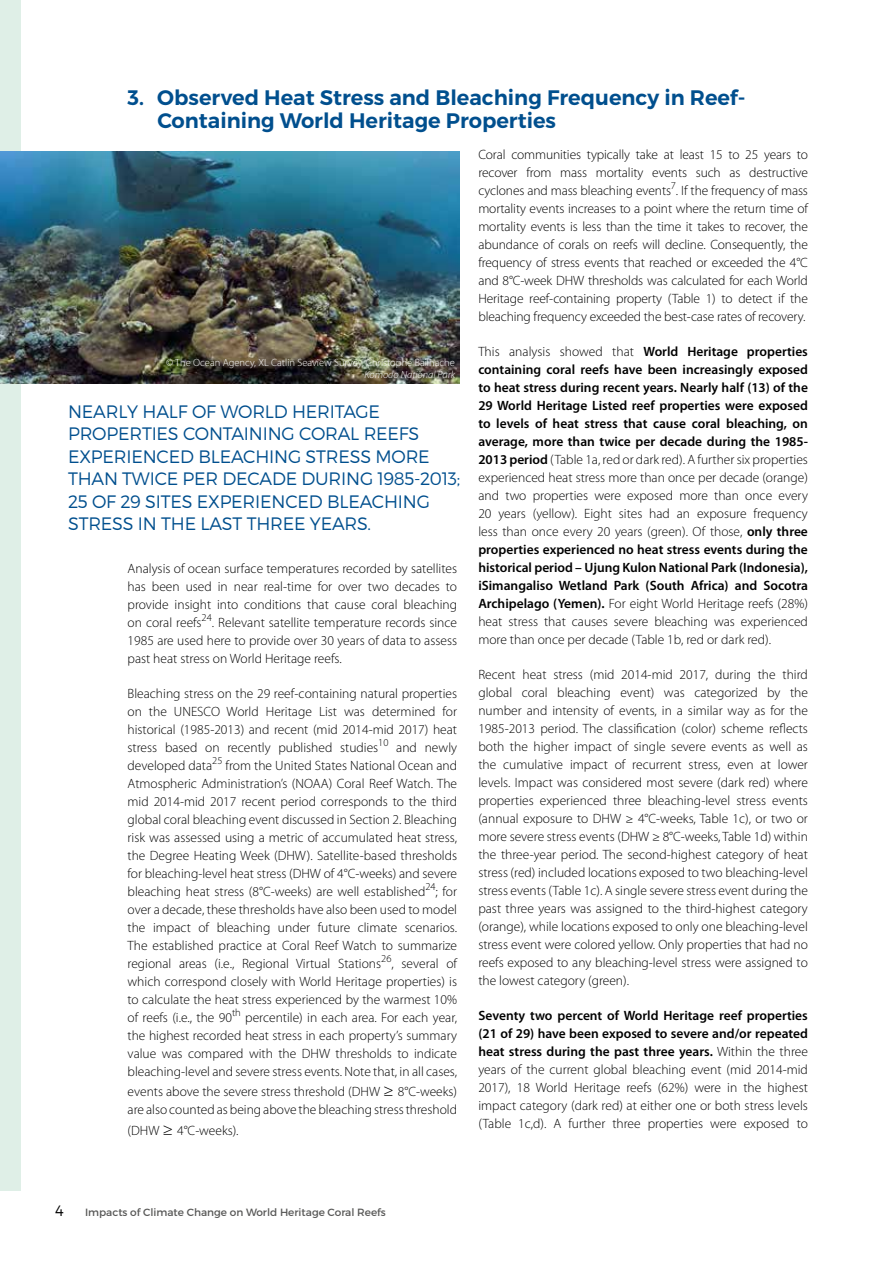
<style>
.page{position:relative;width:893px;height:1263px;background:#fff}
.page>*{position:absolute;margin:0;border:0;box-sizing:border-box;transform-origin:0 0}
.TT_1{font:600 21px/22.5px "Montserrat";color:#004f8e}
.exergue{font:300 18px/22.5px "Montserrat";letter-spacing:-.01em;color:#004f8e}
.t1{font:300 15px "Montserrat";color:#000}
.txt{font:300 13.5px/18px "Myriad Pro";color:#000;text-align:justify}
.txt-2{font:600 13.5px/18px "Myriad Pro";color:#000;text-align:justify}
.txt-3{font:300 10.5px "Myriad Pro";color:#fff}
.t2{font:10.5px "Montserrat";color:#575756}
.txt-4{font:italic 300 10.5px "Myriad Pro";color:#fff}
.s1{font-size:18px}
.s2{font-weight:300}
.s3{font-weight:600}
</style>
<div class="page">
<div style="left:0;top:0;width:21px;height:1191px;background:#dfefe7"></div>
<img style="left:0;top:152px;width:459px;height:232px">
<p class="TT_1" style="left:157px;top:87px;width:590px;text-indent:-30px">3. Observed Heat Stress and Bleaching Frequency in Reef-<br>Containing World Heritage Properties</p>
<p class="txt-3" style="left:166px;top:357px;width:290px">© The Ocean Agency, XL Catlin Seaview Survey, Christophe Bailhache</p>
<p class="txt-4" style="left:364px;top:369px;width:92px">Komodo National Park</p>
<p class="exergue" style="left:68px;top:400px;width:394px">NEARLY HALF OF WORLD HERITAGE PROPERTIES CONTAINING CORAL REEFS EXPERIENCED BLEACHING STRESS MORE THAN TWICE PER DECADE DURING 1985-2013; 25 OF 29 SITES EXPERIENCED BLEACHING STRESS IN THE LAST THREE YEARS.</p>
<p class="txt" style="left:128px;top:559px;width:331px">Analysis of ocean surface temperatures recorded by satellites has been used in near real-time for over two decades to provide insight into conditions that cause coral bleaching on coral reefs<sup>24</sup>. Relevant satellite temperature records since 1985 are used here to provide over 30 years of data to assess past heat stress on World Heritage reefs.</p>
<p class="txt" style="left:128px;top:684px;width:331px">Bleaching stress on the 29 reef-containing natural properties on the UNESCO World Heritage List was determined for historical (1985-2013) and recent (mid 2014-mid 2017) heat stress based on recently published studies<sup>10</sup> and newly developed data<sup>25</sup> from the United States National Ocean and Atmospheric Administration’s (NOAA) Coral Reef Watch. The mid 2014-mid 2017 recent period corresponds to the third global coral bleaching event discussed in Section 2. Bleaching risk was assessed using a metric of accumulated heat stress, the Degree Heating Week (DHW). Satellite-based thresholds for bleaching-level heat stress (DHW of 4°C-weeks) and severe bleaching heat stress (8°C-weeks) are well established<sup>24</sup>; for over a decade, these thresholds have also been used to model the impact of bleaching under future climate scenarios.<br>The established practice at Coral Reef Watch to summarize regional areas (i.e., Regional Virtual Stations<sup>26</sup>, several of which correspond closely with World Heritage properties) is to calculate the heat stress experienced by the warmest 10% of reefs (i.e., the 90<sup>th</sup> percentile) in each area. For each year, the highest recorded heat stress in each property’s summary value was compared with the DHW thresholds to indicate bleaching-level and severe stress events. Note that, in all cases,</p>
<p class="txt" style="left:128px;top:1083px;width:331px">events above the severe stress threshold (DHW <span class="s1">≥</span> 8°C-weeks) are also counted as being above the bleaching stress threshold</p>
<p class="txt" style="left:128px;top:1121px;width:113px">(DHW <span class="s1">≥</span> 4°C-weeks).</p>
<p class="txt" style="left:478px;top:145px;width:331px">Coral communities typically take at least 15 to 25 years to recover from mass mortality events such as destructive cyclones and mass bleaching events<sup>7</sup>. If the frequency of mass mortality events increases to a point where the return time of mortality events is less than the time it takes to recover, the abundance of corals on reefs will decline. Consequently, the frequency of stress events that reached or exceeded the 4°C and 8°C-week DHW thresholds was calculated for each World Heritage reef-containing property (Table 1) to detect if the bleaching frequency exceeded the best-case rates of recovery.</p>
<p class="txt-2" style="left:478px;top:342px;width:331px"><span class="s2">This analysis showed that</span> World Heritage properties containing coral reefs have been increasingly exposed to heat stress during recent years. Nearly half (13) of the 29 World Heritage Listed reef properties were exposed to levels of heat stress that cause coral bleaching, on average, more than twice per decade during the 1985- 2013 period <span class="s2">(Table 1a, red or dark red). A further six properties experienced heat stress more than once per decade (orange) and two properties were exposed more than once every 20 years (yellow). Eight sites had an exposure frequency less than once every 20 years (green). Of those,</span> only three properties experienced no heat stress events during the historical period – Ujung Kulon National Park (Indonesia), iSimangaliso Wetland Park (South Africa) and Socotra Archipelago (Yemen). <span class="s2">For eight World Heritage reefs (28%) heat stress that causes severe bleaching was experienced more than once per decade (Table 1b, red or dark red).</span></p>
<p class="txt" style="left:478px;top:665px;width:331px">Recent heat stress (mid 2014-mid 2017, during the third global coral bleaching event) was categorized by the number and intensity of events, in a similar way as for the 1985-2013 period. The classification (color) scheme reflects both the higher impact of single severe events as well as the cumulative impact of recurrent stress, even at lower levels. Impact was considered most severe (dark red) where properties experienced three bleaching-level stress events (annual exposure to DHW ≥ 4°C-weeks, Table 1c), or two or more severe stress events (DHW ≥ 8°C-weeks, Table 1d) within the three-year period. The second-highest category of heat stress (red) included locations exposed to two bleaching-level stress events (Table 1c). A single severe stress event during the past three years was assigned to the third-highest category (orange), while locations exposed to only one bleaching-level stress event were colored yellow. Only properties that had no reefs exposed to any bleaching-level stress were assigned to the lowest category (green).</p>
<p class="txt" style="left:478px;top:1006px;width:331px"><span class="s3">Seventy two percent of World Heritage reef properties (21 of 29) have been exposed to severe and/or repeated heat stress during the past three years.</span> Within the three years of the current global bleaching event (mid 2014-mid 2017), 18 World Heritage reefs (62%) were in the highest impact category (dark red) at either one or both stress levels (Table 1c,d). A further three properties were exposed to</p>
<p class="t1" style="left:55px;top:1201px;width:10px">4</p>
<p class="t2" style="left:85px;top:1206px;width:302px">Impacts of Climate Change on World Heritage Coral Reefs</p>
</div>
